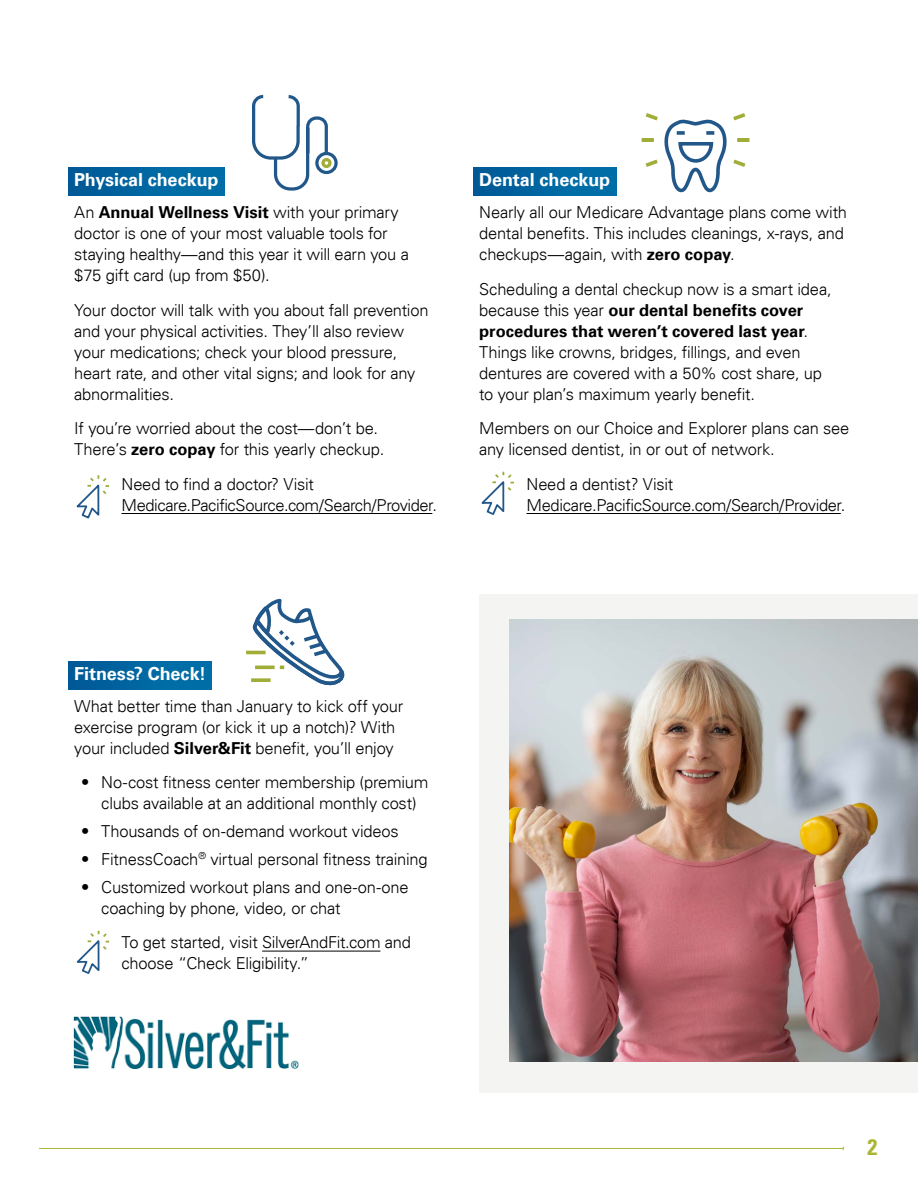
<style>
.page{position:relative;width:918px;height:1188px;background:#fff}
.page>*{position:absolute;margin:0;border:0;box-sizing:border-box;transform-origin:0 0}
.t1{font:700 condensed 22.5px "Univers LT";color:#a9b533}
.Blue_Highlight{font:700 18px "Univers LT";letter-spacing:-.005em;color:#fff}
.Body{font:300 16.5px/21px "Univers LT";letter-spacing:-.015em;color:#000}
.s1{font-weight:700}
</style>
<div class="page">
<hr style="left:39px;top:1148px;width:804px;height:1px;background:#a9b533">
<div style="left:479px;top:594px;width:439px;height:499px;background:#f4f4f2"></div>
<div style="left:69px;top:168px;width:155px;height:27px;background:linear-gradient(to right,#005a97,#0072ab)"></div>
<hr style="left:122px;top:513px;width:310px;height:1px;background:#000">
<div style="left:474px;top:168px;width:142px;height:27px;background:linear-gradient(to right,#005a97,#0071ab)"></div>
<hr style="left:526px;top:513px;width:315px;height:1px;background:#000">
<div style="left:69px;top:661px;width:143px;height:28px;background:linear-gradient(to right,#005a97,#0072ab)"></div>
<hr style="left:262px;top:951px;width:118px;height:1px;background:#000">
<img style="left:73px;top:1016px;width:226px;height:53px">
<hr style="left:246px;top:651px;width:20px;height:3px;background:#a0ad39">
<svg style="left:248px;top:601px;width:97px;height:85px"></svg>
<svg style="left:252px;top:94px;width:86px;height:97px"></svg>
<svg style="left:641px;top:113px;width:109px;height:80px"></svg>
<svg style="left:76px;top:475px;width:33px;height:44px"></svg>
<svg style="left:76px;top:930px;width:34px;height:44px"></svg>
<svg style="left:481px;top:471px;width:33px;height:44px"></svg>
<img style="left:510px;top:620px;width:408px;height:442px">
<p class="Blue_Highlight" style="left:74px;top:169px;width:146px">Physical checkup</p>
<p class="Body" style="left:74px;top:202px;width:336px">An <span class="s1">Annual Wellness Visit</span> with your primary doctor is one of your most valuable tools for staying healthy—and this year it will earn you a $75 gift card (up from $50).</p>
<p class="Body" style="left:74px;top:299px;width:356px">Your doctor will talk with you about fall prevention and your physical activities. They’ll also review your medications; check your blood pressure, heart rate, and other vital signs; and look for any abnormalities.</p>
<p class="Body" style="left:74px;top:418px;width:312px">If you’re worried about the cost—don’t be.<br>There’s <span class="s1">zero copay</span> for this yearly checkup.</p>
<p class="Body" style="left:122px;top:473px;width:317px">Need to find a doctor? Visit<br>Medicare.PacificSource.com/Search/Provider.</p>
<p class="Blue_Highlight" style="left:479px;top:169px;width:133px">Dental checkup</p>
<p class="Body" style="left:479px;top:202px;width:369px">Nearly all our Medicare Advantage plans come with dental benefits. This includes cleanings, x-rays, and checkups—again, with <span class="s1">zero copay</span>.</p>
<p class="Body" style="left:479px;top:278px;width:354px">Scheduling a dental checkup now is a smart idea, because this year <span class="s1">our dental benefits cover procedures that weren’t covered last year</span>.<br>Things like crowns, bridges, fillings, and even dentures are covered with a 50% cost share, up to your plan’s maximum yearly benefit.</p>
<p class="Body" style="left:479px;top:418px;width:372px">Members on our Choice and Explorer plans can see any licensed dentist, in or out of network.</p>
<p class="Body" style="left:526px;top:473px;width:320px">Need a dentist? Visit<br>Medicare.PacificSource.com/Search/Provider.</p>
<p class="Blue_Highlight" style="left:74px;top:663px;width:133px">Fitness? Check!</p>
<p class="Body" style="left:74px;top:696px;width:331px">What better time than January to kick off your exercise program (or kick it up a notch)? With your included <span class="s1">Silver&amp;Fit</span> benefit, you’ll enjoy</p>
<p class="Body" style="left:81px;top:772px;width:349px;text-align:center">• No-cost fitness center membership (premium clubs available at an additional monthly cost)</p>
<p class="Body" style="left:81px;top:821px;width:319px">• Thousands of on-demand workout videos</p>
<p class="Body" style="left:81px;top:849px;width:348px">• FitnessCoach<sup>®</sup> virtual personal fitness training</p>
<p class="Body" style="left:101px;top:876px;width:309px;text-indent:-20px">• Customized workout plans and one-on-one coaching by phone, video, or chat</p>
<p class="Body" style="left:122px;top:932px;width:291px">To get started, visit SilverAndFit.com and choose “Check Eligibility.”</p>
<h1 class="t1" style="left:868px;top:1133px;width:11px">2</h1>
</div>
